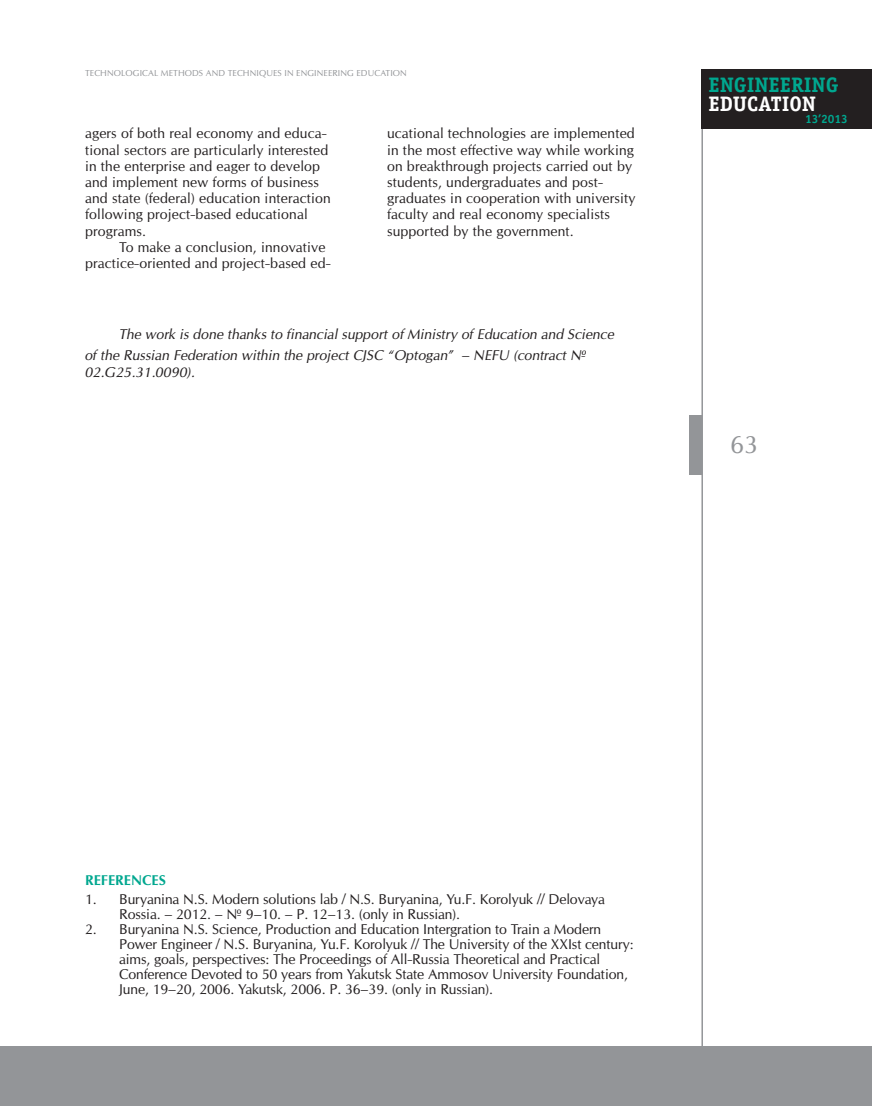
<style>
.page{position:relative;width:872px;height:1106px;background:#fff}
.page>*{position:absolute;margin:0;border:0;box-sizing:border-box;transform-origin:0 0}
.t1{font:24px "Opium New";color:#939598}
.t2{font:700 21px "Officina Serif C";color:#00a78f}
.t3{font:700 21px "Officina Serif C";color:#fff}
.main{font:13.5px/16.2px "Opium New";letter-spacing:.01em;color:#231f20}
.main_nn{font:13.5px/15px "Opium New";letter-spacing:-.01em;color:#231f20}
.main-2{font:italic 13.5px/21px "Opium New";color:#231f20}
.Sub2{font:700 13.5px "Opium New";color:#00a78f}
.t4{font:700 12px "Officina Sans C";color:#00a78f}
.t5{font:8.25px "Opium New";letter-spacing:.01em;color:#939598}
</style>
<div class="page">
<hr style="left:701px;top:69px;width:2px;height:1037px;background:#939598">
<div style="left:701px;top:69px;width:171px;height:60px;background:#231f20"></div>
<div style="left:689px;top:415px;width:13px;height:60px;background:#939598"></div>
<div style="left:0;top:1046px;width:872px;height:60px;background:#939598"></div>
<p class="t5" style="left:85px;top:68px;width:29px">TECHNOLOGICAL</p>
<p class="t5" style="left:161px;top:68px;width:31px">METHODS</p>
<p class="t5" style="left:206px;top:68px;width:8px">AND</p>
<p class="t5" style="left:228px;top:68px;width:80px">TECHNIQU ES IN ENGIN</p>
<p class="t5" style="left:323px;top:68px;width:15px">EERING</p>
<p class="t5" style="left:356px;top:68px;width:11px">EDUCATION</p>
<p class="main" style="left:85px;top:125px;width:247px">agers of both real economy and educa&shy;tional sectors are particularly interested in the enterprise and eager to develop and implement new forms of business and state (federal) education interaction following project-based educational programs.</p>
<p class="main" style="left:85px;top:239px;width:247px;text-indent:34px">To make a conclusion, innovative practice-oriented and project-based ed-</p>
<p class="main" style="left:387px;top:125px;width:250px">ucational technologies are implemented in the most effective way while working on breakthrough projects carried out by students, undergraduates and post&shy;graduates in cooperation with university faculty and real economy specialists supported by the government.</p>
<p class="main-2" style="left:85px;top:324px;width:531px;text-indent:34px">The work is done thanks to financial support of Ministry of Education and Science of the Russian Federation within the project CJSC “Optogan” – NEFU (contract №</p>
<p class="main-2" style="left:85px;top:361px;width:112px">02.G25.31.0090).</p>
<h2 class="t2" style="left:708px;top:73px;width:131px">ENGINEERING</h2>
<h2 class="t3" style="left:708px;top:91px;width:109px">EDUCATION</h2>
<p class="t4" style="left:805px;top:113px;width:44px">13’2013</p>
<h1 class="t1" style="left:730px;top:429px;width:30px">63</h1>
<p class="Sub2" style="left:85px;top:871px;width:9px">REFE</p>
<p class="Sub2" style="left:115px;top:871px;width:18px">RENCES</p>
<p class="main_nn" style="left:119px;top:891px;width:487px;text-indent:-34px">1. Buryanina N .S. Modern solutions lab / N .S. Buryanina, Yu.F. Korolyuk // Delovaya<br>Rossia. – 2012. – № 9–10. – P. 12–13. (only in Russian).</p>
<p class="main_nn" style="left:119px;top:921px;width:516px;text-indent:-34px">2. Buryanina N .S. Science, Production and Education I ntergration to Train a Modern Power Engineer / N .S. Buryanina, Yu.F. Korolyuk // The U niversity of the XXI st century: aims, goals, perspectives: The Proceedings of All-Russia Theoretical and Practical Conference Devoted to 50 years from Yakutsk State Ammosov U niversity Foundation, June, 19–20, 2006. Yakutsk, 2006. P. 36–39. (only in Russian).</p>
</div>
